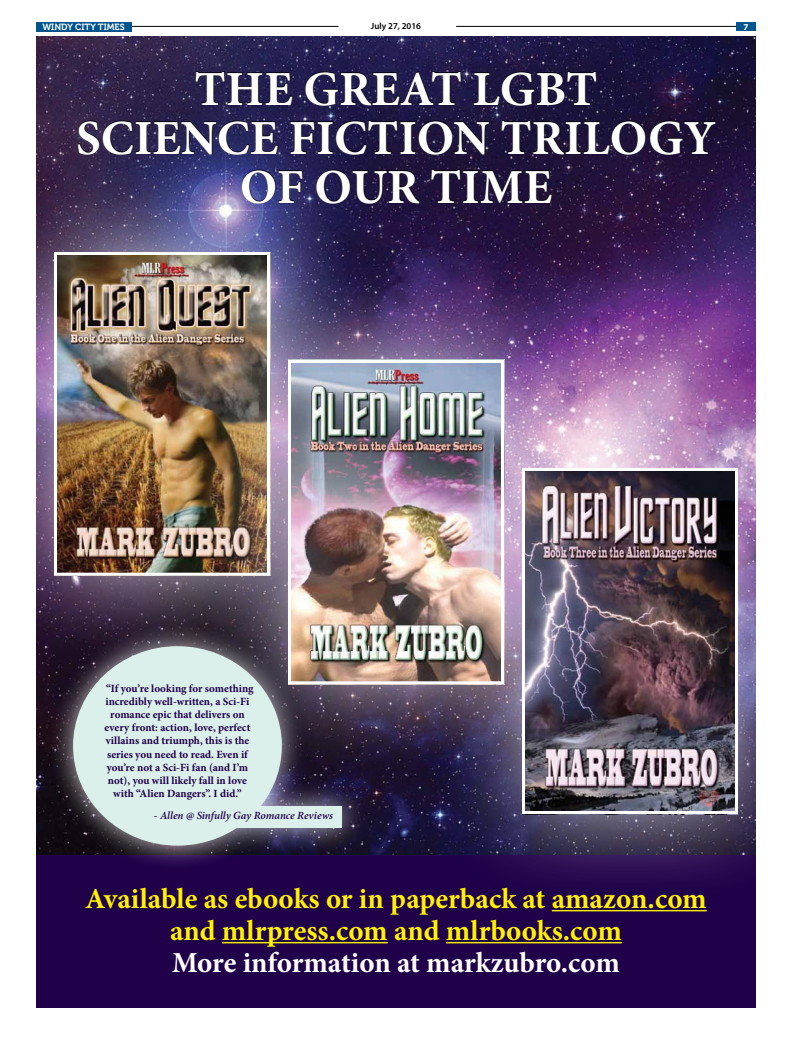
<style>
.page{position:relative;width:792px;height:1044px;background:#fff}
.page>*{position:absolute;margin:0;border:0;box-sizing:border-box;transform-origin:0 0}
.t1{font:700 49px/49px "Minion Pro";color:#fff;text-align:center}
.t2{font:700 29px/32px "Minion Pro";color:#fff200;text-align:center}
.t3{font:700 29px "Minion Pro";letter-spacing:-.005em;color:#fff}
.t4{font:700 11px/13.2px "Minion Pro";color:#1f0049;text-align:center}
.t5{font:italic 600 11px "Minion Pro";letter-spacing:-.005em;color:#1f0049}
.t6{font:9px "Museo 700";color:#fff}
.t7{font:600 9px "Myriad Pro";color:#000}
.t8{font:700 9px "Myriad Pro";color:#fff}
</style>
<div class="page">
<hr style="left:131px;top:26px;width:207px;height:1px;background:#000">
<hr style="left:456px;top:26px;width:300px;height:1px;background:#000">
<div style="left:736px;top:22px;width:20px;height:9px;background:#00558f"></div>
<div style="left:36px;top:22px;width:95px;height:10px;background:#00558f"></div>
<div style="left:36px;top:851px;width:720px;height:157px;background:#1f0049"></div>
<img style="left:36px;top:36px;width:720px;height:819px">
<div style="left:433px;top:379px;width:323px;height:524px;background:#fff;opacity:.75"></div>
<img style="left:526px;top:472px;width:208px;height:338px">
<div style="left:522px;top:468px;width:216px;height:346px;border:3px solid #fff"></div>
<hr style="left:552px;top:910px;width:155px;height:1px;background:#fff200">
<hr style="left:222px;top:942px;width:166px;height:1px;background:#fff200">
<hr style="left:446px;top:942px;width:176px;height:1px;background:#fff200">
<svg style="left:195px;top:71px;width:98px;height:35px;background:#1f1b42"></svg>
<svg style="left:305px;top:71px;width:157px;height:35px;background:#1c1840"></svg>
<svg style="left:473px;top:71px;width:124px;height:35px;background:#191336"></svg>
<svg style="left:77px;top:120px;width:202px;height:35px;background:#252148"></svg>
<svg style="left:290px;top:120px;width:200px;height:35px;background:#1b153a"></svg>
<svg style="left:501px;top:120px;width:215px;height:35px;background:#191131"></svg>
<svg style="left:359px;top:169px;width:62px;height:35px;background:#1a1135"></svg>
<svg style="left:430px;top:169px;width:123px;height:35px;background:#1a0f30"></svg>
<div style="left:36px;top:163px;width:323px;height:501px;background:#fff;opacity:.75"></div>
<img style="left:58px;top:256px;width:208px;height:316px">
<div style="left:54px;top:252px;width:216px;height:324px;border:3px solid #fff"></div>
<div style="left:199px;top:271px;width:394px;height:502px;background:#fff;opacity:.75"></div>
<img style="left:292px;top:364px;width:208px;height:316px">
<div style="left:288px;top:360px;width:216px;height:324px;border:3px solid #fff"></div>
<div style="left:48px;top:621px;width:319px;height:250px;background:#fff;opacity:.75"></div>
<div style="left:73px;top:646px;width:209px;height:200px;background:#dbefeb;border-radius:50%"></div>
<div style="left:146px;top:806px;width:196px;height:22px;background:#dbefeb"></div>
<p class="t6" style="left:42px;top:22px;width:84px">WINDY CITY TIMES</p>
<p class="t7" style="left:371px;top:20px;width:52px">July 27, 2016</p>
<p class="t8" style="left:744px;top:21px;width:6px">7</p>
<h1 class="t1" style="left:76px;top:64px;width:641px">THE GREAT LGBT<br>SCIENCE FICTION TRILOGY<br>OF OUR TIME</h1>
<p class="t4" style="left:105px;top:681px;width:151px">“If you’re looking for something incredibly well-written, a Sci-Fi romance epic that delivers on every front: action, love, perfect villains and triumph, this is the series you need to read. Even if you’re not a Sci-Fi fan (and I’m not), you will likely fall in love with “Alien Dangers”. I did.”</p>
<p class="t5" style="left:154px;top:808px;width:181px">- Allen @ Sinfully Gay Romance Reviews</p>
<h2 class="t2" style="left:85px;top:882px;width:623px">Available as ebooks or in paperback at amazon.com and mlrpress.com and mlrbooks.com</h2>
<h2 class="t3" style="left:172px;top:942px;width:449px">More information at markzubro.com</h2>
</div>
